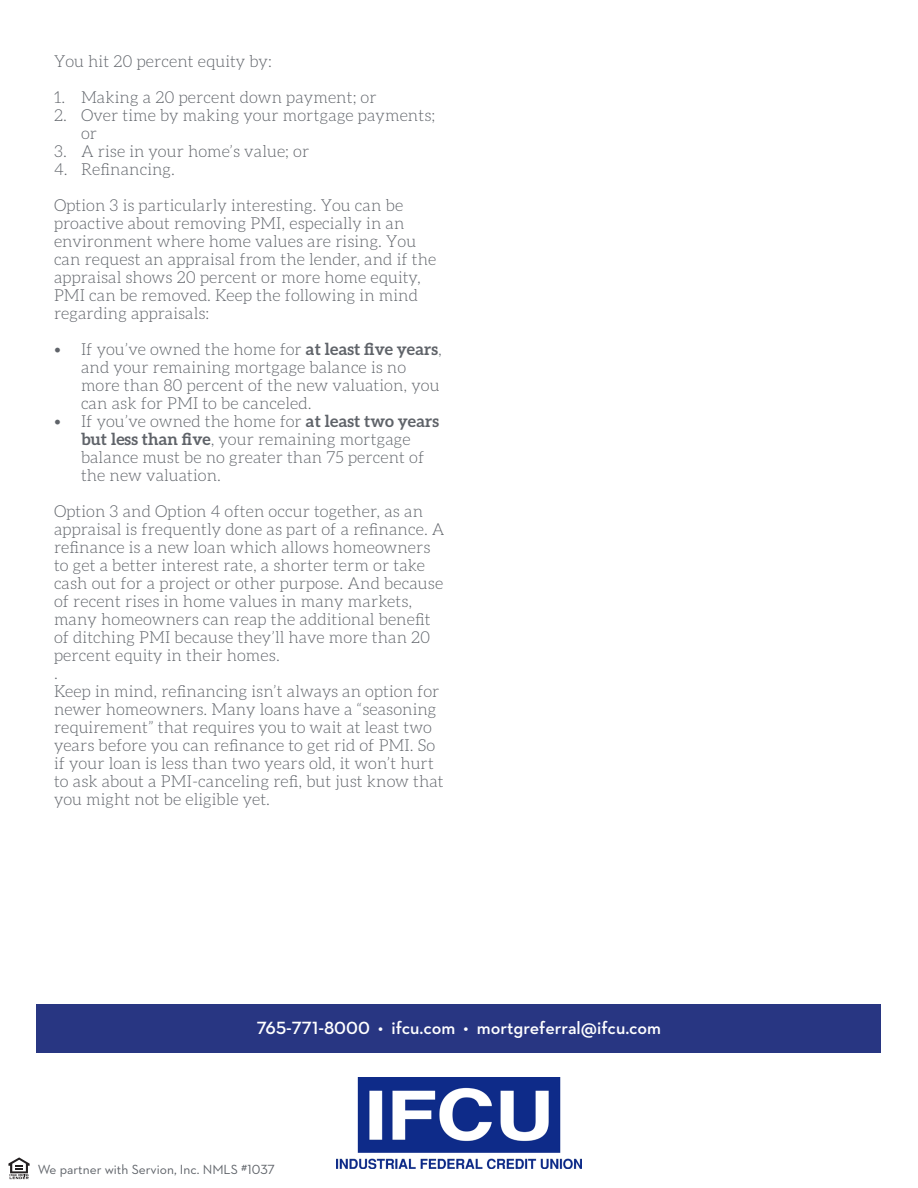
<style>
.page{position:relative;width:918px;height:1188px;background:#fff}
.page>*{position:absolute;margin:0;border:0;box-sizing:border-box;transform-origin:0 0}
.t1{font:600 18px "Neutraface 2 Text";color:#fff}
.t2{font:300 16.5px/18px "Aleo";letter-spacing:.005em;color:#5f6369}
.t3{font:13.5px "Neutraface 2 Text";color:#5f6369}
.s1{font-weight:700}
</style>
<div class="page">
<div style="left:37px;top:1004px;width:844px;height:49px;background:#283682"></div>
<img style="left:337px;top:1078px;width:244px;height:90px">
<svg style="left:9px;top:1179px;width:20px;height:1px"></svg>
<svg style="left:8px;top:1157px;width:22px;height:22px"></svg>
<p class="t2" style="left:54px;top:52px;width:219px">You hit 20 percent equity by:</p>
<p class="t2" style="left:54px;top:88px;width:324px">1. Making a 20 percent down payment; or</p>
<p class="t2" style="left:81px;top:106px;width:356px;text-indent:-27px">2. Over time by making your mortgage payments; or</p>
<p class="t2" style="left:54px;top:142px;width:257px">3. A rise in your home’s value; or</p>
<p class="t2" style="left:54px;top:160px;width:123px">4. Refinancing.</p>
<p class="t2" style="left:54px;top:196px;width:384px">Option 3 is particularly interesting. You can be proactive about removing PMI, especially in an environment where home values are rising. You can request an appraisal from the lender, and if the appraisal shows 20 percent or more home equity, PMI can be removed. Keep the following in mind regarding appraisals:</p>
<p class="t2" style="left:81px;top:340px;width:362px;text-indent:-27px">• If you’ve owned the home for <span class="s1">at least five years</span>, and your remaining mortgage balance is no more than 80 percent of the new valuation, you can ask for PMI to be canceled.</p>
<p class="t2" style="left:81px;top:412px;width:360px;text-indent:-27px">• If you’ve owned the home for <span class="s1">at least two years but less than five</span>, your remaining mortgage balance must be no greater than 75 percent of the new valuation.</p>
<p class="t2" style="left:54px;top:502px;width:392px">Option 3 and Option 4 often occur together, as an appraisal is frequently done as part of a refinance. A refinance is a new loan which allows homeowners to get a better interest rate, a shorter term or take cash out for a project or other purpose. And because of recent rises in home values in many markets, many homeowners can reap the additional benefit of ditching PMI because they’ll have more than 20 percent equity in their homes.</p>
<p class="t2" style="left:54px;top:664px;width:5px">.</p>
<p class="t2" style="left:54px;top:682px;width:391px">Keep in mind, refinancing isn’t always an option for newer homeowners. Many loans have a “seasoning requirement” that requires you to wait at least two years before you can refinance to get rid of PMI. So if your loan is less than two years old, it won’t hurt to ask about a PMI-canceling refi, but just know that you might not be eligible yet.</p>
<p class="t1" style="left:257px;top:1016px;width:406px">765-771-8000 • ifcu.com • mortgreferral@ifcu.com</p>
<p class="t3" style="left:38px;top:1161px;width:239px">We partner with Servion, Inc. NMLS #1037</p>
</div>
